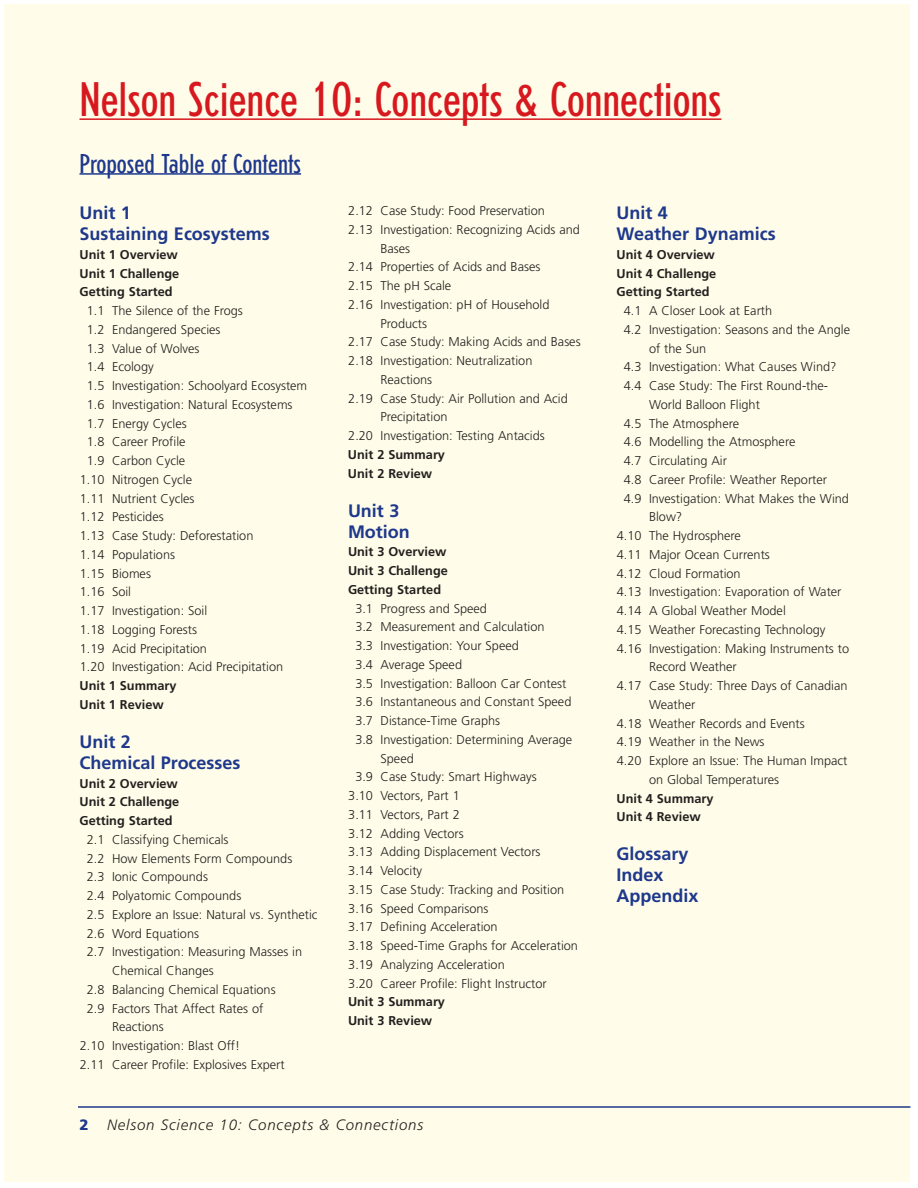
<style>
.page{position:relative;width:918px;height:1188px;background:#fff}
.page>*{position:absolute;margin:0;border:0;box-sizing:border-box;transform-origin:0 0}
.t1{font:300 condensed 48px "Erbar";color:#d7191f}
.t2{font:300 condensed 27px "Erbar";color:#1e388c}
.t3{font:700 18px/21px "Frutiger";color:#1e388c}
.t4{font:italic 300 15px "Frutiger";letter-spacing:.055em;color:#231f1f}
.t5{font:300 12.75px "Frutiger";color:#231f1f}
.t6{font:700 12.75px/18.8px "Frutiger";color:#231f1f;text-align:justify}
.s1{font-weight:900;font-style:normal;color:#1e388c}
</style>
<div class="page">
<div style="left:4px;top:4px;width:906px;height:1178px;background:#fffde9"></div>
<hr style="left:78px;top:1106px;width:832px;height:2px;background:#1e388c">
<hr style="left:80px;top:118px;width:641px;height:2px;background:#d7191f">
<hr style="left:80px;top:173px;width:221px;height:2px;background:#1e388c">
<h1 class="t1" style="left:80px;top:82px;width:644px">Nelson Science 10: Concepts &amp; Connections</h1>
<h2 class="t2" style="left:80px;top:154px;width:223px">Proposed Table of Contents</h2>
<h3 class="t3" style="left:80px;top:204px;width:192px">Unit 1<br>Sustaining Ecosystems</h3>
<p class="t6" style="left:80px;top:246px;width:101px">Unit 1 Overview Unit 1 Challenge Getting Started</p>
<p class="t5" style="left:87px;top:305px;width:157px">1.1 The Silence of the Frogs</p>
<p class="t5" style="left:87px;top:324px;width:135px">1.2 Endangered Species</p>
<p class="t5" style="left:87px;top:343px;width:114px">1.3 Value of Wolves</p>
<p class="t5" style="left:87px;top:362px;width:68px">1.4 Ecology</p>
<p class="t5" style="left:87px;top:380px;width:222px">1.5 Investigation: Schoolyard Ecosystem</p>
<p class="t5" style="left:87px;top:399px;width:207px">1.6 Investigation: Natural Ecosystems</p>
<p class="t5" style="left:87px;top:418px;width:101px">1.7 Energy Cycles</p>
<p class="t5" style="left:87px;top:437px;width:100px">1.8 Career Profile</p>
<p class="t5" style="left:87px;top:455px;width:100px">1.9 Carbon Cycle</p>
<p class="t5" style="left:80px;top:474px;width:114px">1.10 Nitrogen Cycle</p>
<p class="t5" style="left:80px;top:493px;width:116px">1.11 Nutrient Cycles</p>
<p class="t5" style="left:80px;top:512px;width:85px">1.12 Pesticides</p>
<p class="t5" style="left:80px;top:530px;width:175px">1.13 Case Study: Deforestation</p>
<p class="t5" style="left:80px;top:549px;width:97px">1.14 Populations</p>
<p class="t5" style="left:80px;top:568px;width:73px">1.15 Biomes</p>
<p class="t5" style="left:80px;top:587px;width:53px">1.16 Soil</p>
<p class="t5" style="left:80px;top:605px;width:129px">1.17 Investigation: Soil</p>
<p class="t5" style="left:80px;top:624px;width:119px">1.18 Logging Forests</p>
<p class="t5" style="left:80px;top:643px;width:129px">1.19 Acid Precipitation</p>
<p class="t5" style="left:80px;top:662px;width:205px">1.20 Investigation: Acid Precipitation</p>
<p class="t6" style="left:80px;top:677px;width:99px">Unit 1 Summary<br>Unit 1 Review</p>
<h3 class="t3" style="left:80px;top:732px;width:163px">Unit 2<br>Chemical Processes</h3>
<p class="t6" style="left:80px;top:775px;width:101px">Unit 2 Overview Unit 2 Challenge Getting Started</p>
<p class="t5" style="left:87px;top:834px;width:143px">2.1 Classifying Chemicals</p>
<p class="t5" style="left:87px;top:853px;width:207px">2.2 How Elements Form Compounds</p>
<p class="t5" style="left:87px;top:872px;width:123px">2.3 Ionic Compounds</p>
<p class="t5" style="left:87px;top:890px;width:156px">2.4 Polyatomic Compounds</p>
<p class="t5" style="left:87px;top:909px;width:232px">2.5 Explore an Issue: Natural vs. Synthetic</p>
<p class="t5" style="left:87px;top:928px;width:114px">2.6 Word Equations</p>
<p class="t5" style="left:87px;top:947px;width:217px">2.7 Investigation: Measuring Masses in</p>
<p class="t5" style="left:112px;top:965px;width:103px">Chemical Changes</p>
<p class="t5" style="left:87px;top:984px;width:190px">2.8 Balancing Chemical Equations</p>
<p class="t5" style="left:87px;top:1003px;width:178px">2.9 Factors That Affect Rates of</p>
<p class="t5" style="left:112px;top:1022px;width:53px">Reactions</p>
<p class="t5" style="left:80px;top:1040px;width:162px">2.10 Investigation: Blast Off!</p>
<p class="t5" style="left:80px;top:1059px;width:206px">2.11 Career Profile: Explosives Expert</p>
<p class="t5" style="left:348px;top:206px;width:198px">2.12 Case Study: Food Preservation</p>
<p class="t5" style="left:348px;top:224px;width:233px">2.13 Investigation: Recognizing Acids and</p>
<p class="t5" style="left:381px;top:243px;width:31px">Bases</p>
<p class="t5" style="left:348px;top:262px;width:194px">2.14 Properties of Acids and Bases</p>
<p class="t5" style="left:348px;top:281px;width:105px">2.15 The pH Scale</p>
<p class="t5" style="left:348px;top:299px;width:203px">2.16 Investigation: pH of Household</p>
<p class="t5" style="left:381px;top:318px;width:48px">Products</p>
<p class="t5" style="left:348px;top:337px;width:234px">2.17 Case Study: Making Acids and Bases</p>
<p class="t5" style="left:348px;top:356px;width:186px">2.18 Investigation: Neutralization</p>
<p class="t5" style="left:381px;top:374px;width:53px">Reactions</p>
<p class="t5" style="left:348px;top:393px;width:221px">2.19 Case Study: Air Pollution and Acid</p>
<p class="t5" style="left:381px;top:412px;width:69px">Precipitation</p>
<p class="t5" style="left:348px;top:431px;width:198px">2.20 Investigation: Testing Antacids</p>
<p class="t6" style="left:348px;top:446px;width:99px">Unit 2 Summary<br>Unit 2 Review</p>
<h3 class="t3" style="left:348px;top:501px;width:63px">Unit 3<br>Motion</h3>
<p class="t6" style="left:348px;top:543px;width:101px">Unit 3 Overview Unit 3 Challenge Getting Started</p>
<p class="t5" style="left:355px;top:603px;width:133px">3.1 Progress and Speed</p>
<p class="t5" style="left:355px;top:622px;width:191px">3.2 Measurement and Calculation</p>
<p class="t5" style="left:355px;top:641px;width:165px">3.3 Investigation: Your Speed</p>
<p class="t5" style="left:355px;top:659px;width:108px">3.4 Average Speed</p>
<p class="t5" style="left:355px;top:678px;width:213px">3.5 Investigation: Balloon Car Contest</p>
<p class="t5" style="left:355px;top:697px;width:218px">3.6 Instantaneous and Constant Speed</p>
<p class="t5" style="left:355px;top:716px;width:146px">3.7 Distance-Time Graphs</p>
<p class="t5" style="left:355px;top:734px;width:218px">3.8 Investigation: Determining Average</p>
<p class="t5" style="left:381px;top:753px;width:35px">Speed</p>
<p class="t5" style="left:355px;top:772px;width:183px">3.9 Case Study: Smart Highways</p>
<p class="t5" style="left:348px;top:791px;width:113px">3.10 Vectors, Part 1</p>
<p class="t5" style="left:348px;top:809px;width:113px">3.11 Vectors, Part 2</p>
<p class="t5" style="left:348px;top:828px;width:117px">3.12 Adding Vectors</p>
<p class="t5" style="left:348px;top:847px;width:194px">3.13 Adding Displacement Vectors</p>
<p class="t5" style="left:348px;top:866px;width:76px">3.14 Velocity</p>
<p class="t5" style="left:348px;top:884px;width:217px">3.15 Case Study: Tracking and Position</p>
<p class="t5" style="left:348px;top:903px;width:142px">3.16 Speed Comparisons</p>
<p class="t5" style="left:348px;top:922px;width:151px">3.17 Defining Acceleration</p>
<p class="t5" style="left:348px;top:941px;width:231px">3.18 Speed-Time Graphs for Acceleration</p>
<p class="t5" style="left:348px;top:959px;width:158px">3.19 Analyzing Acceleration</p>
<p class="t5" style="left:348px;top:978px;width:200px">3.20 Career Profile: Flight Instructor</p>
<p class="t6" style="left:348px;top:993px;width:99px">Unit 3 Summary<br>Unit 3 Review</p>
<h3 class="t3" style="left:616px;top:204px;width:161px">Unit 4<br>Weather Dynamics</h3>
<p class="t6" style="left:616px;top:246px;width:101px">Unit 4 Overview Unit 4 Challenge Getting Started</p>
<p class="t5" style="left:624px;top:305px;width:150px">4.1 A Closer Look at Earth</p>
<p class="t5" style="left:624px;top:324px;width:228px">4.2 Investigation: Seasons and the Angle</p>
<p class="t5" style="left:649px;top:343px;width:59px">of the Sun</p>
<p class="t5" style="left:624px;top:362px;width:214px">4.3 Investigation: What Causes Wind?</p>
<p class="t5" style="left:624px;top:380px;width:206px">4.4 Case Study: The First Round-the-</p>
<p class="t5" style="left:649px;top:399px;width:112px">World Balloon Flight</p>
<p class="t5" style="left:624px;top:418px;width:117px">4.5 The Atmosphere</p>
<p class="t5" style="left:624px;top:437px;width:173px">4.6 Modelling the Atmosphere</p>
<p class="t5" style="left:624px;top:455px;width:105px">4.7 Circulating Air</p>
<p class="t5" style="left:624px;top:474px;width:205px">4.8 Career Profile: Weather Reporter</p>
<p class="t5" style="left:624px;top:493px;width:227px">4.9 Investigation: What Makes the Wind</p>
<p class="t5" style="left:649px;top:512px;width:35px">Blow?</p>
<p class="t5" style="left:617px;top:530px;width:126px">4.10 The Hydrosphere</p>
<p class="t5" style="left:617px;top:549px;width:155px">4.11 Major Ocean Currents</p>
<p class="t5" style="left:617px;top:568px;width:125px">4.12 Cloud Formation</p>
<p class="t5" style="left:617px;top:587px;width:226px">4.13 Investigation: Evaporation of Water</p>
<p class="t5" style="left:617px;top:605px;width:171px">4.14 A Global Weather Model</p>
<p class="t5" style="left:617px;top:624px;width:210px">4.15 Weather Forecasting Technology</p>
<p class="t5" style="left:617px;top:643px;width:234px">4.16 Investigation: Making Instruments to</p>
<p class="t5" style="left:649px;top:662px;width:89px">Record Weather</p>
<p class="t5" style="left:617px;top:680px;width:232px">4.17 Case Study: Three Days of Canadian</p>
<p class="t5" style="left:649px;top:699px;width:48px">Weather</p>
<p class="t5" style="left:617px;top:718px;width:189px">4.18 Weather Records and Events</p>
<p class="t5" style="left:617px;top:737px;width:149px">4.19 Weather in the News</p>
<p class="t5" style="left:617px;top:755px;width:232px">4.20 Explore an Issue: The Human Impact</p>
<p class="t5" style="left:649px;top:774px;width:132px">on Global Temperatures</p>
<p class="t6" style="left:616px;top:790px;width:99px">Unit 4 Summary<br>Unit 4 Review</p>
<h3 class="t3" style="left:616px;top:845px;width:83px">Glossary<br>Index<br>Appendix</h3>
<p class="t4" style="left:80px;top:1119px;width:345px"><span class="s1">2</span> Nelson Science 10: Concepts &amp; Connections</p>
</div>
